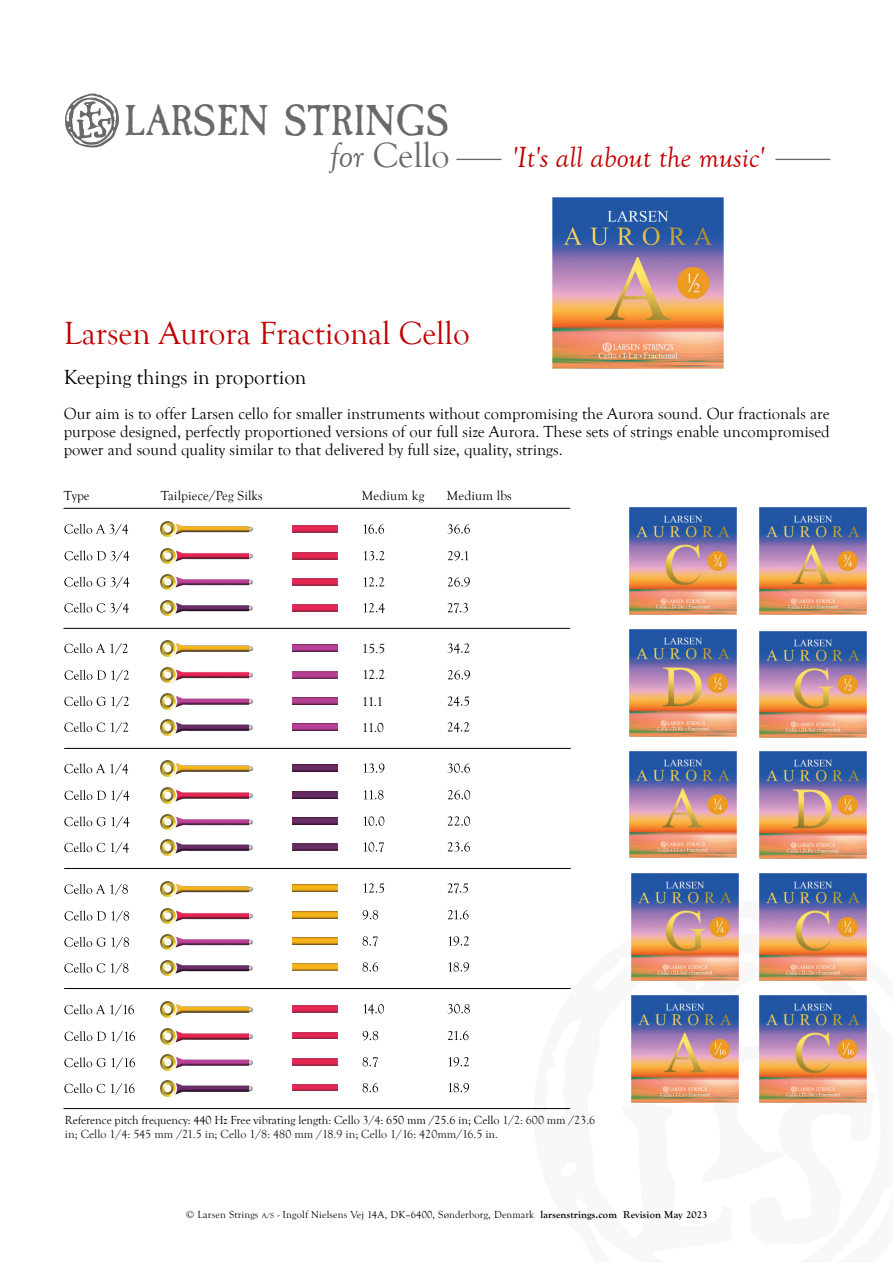
<style>
.page{position:relative;width:894px;height:1263px;background:#fff}
.page>*{position:absolute;margin:0;border:0;box-sizing:border-box;transform-origin:0 0}
.t1{font:45px "Caslon Antique";color:#696969}
.t2{font:36px "Goudy Old Style T";color:#696969}
.t3{font:33px "Goudy Old Style T";color:#c00000}
.t4{font:italic 30px "Goudy Old Style T";color:#c00000}
.t5{font:21px "Goudy Old Style T";color:#000}
.t6{font:16.5px/17.7px "Goudy Old Style T";color:#000;text-align:justify}
.t7{font:13.5px/26.2px "Goudy Old Style T";letter-spacing:.01em;color:#000}
.t8{font:12px/14.4px "Goudy Old Style T";color:#181717}
.t9{font:10.5px "Goudy Old Style T";letter-spacing:.015em;color:#000}
.s1{font-style:italic}
.s2{color:#000}
.s3{font-size:7.5px}
.s4{font-weight:700}
</style>
<div class="page">
<img style="left:292px;top:964px;width:45px;height:6px">
<img style="left:292px;top:844px;width:45px;height:6px">
<img style="left:292px;top:672px;width:45px;height:6px">
<img style="left:292px;top:911px;width:45px;height:1px">
<svg style="left:363px;top:883px;width:21px;height:10px"></svg>
<svg style="left:362px;top:910px;width:16px;height:10px"></svg>
<svg style="left:362px;top:936px;width:15px;height:10px"></svg>
<svg style="left:362px;top:962px;width:16px;height:10px"></svg>
<svg style="left:447px;top:883px;width:21px;height:10px"></svg>
<svg style="left:447px;top:910px;width:21px;height:9px"></svg>
<svg style="left:448px;top:936px;width:21px;height:10px"></svg>
<svg style="left:448px;top:962px;width:21px;height:10px"></svg>
<svg style="left:363px;top:763px;width:21px;height:10px"></svg>
<svg style="left:363px;top:790px;width:20px;height:9px"></svg>
<svg style="left:363px;top:816px;width:21px;height:10px"></svg>
<svg style="left:363px;top:842px;width:20px;height:10px"></svg>
<svg style="left:447px;top:763px;width:22px;height:10px"></svg>
<svg style="left:447px;top:790px;width:23px;height:9px"></svg>
<svg style="left:447px;top:816px;width:23px;height:10px"></svg>
<svg style="left:447px;top:842px;width:22px;height:10px"></svg>
<img style="left:292px;top:605px;width:45px;height:6px">
<img style="left:292px;top:579px;width:45px;height:6px">
<img style="left:292px;top:526px;width:45px;height:6px">
<img style="left:292px;top:552px;width:45px;height:7px">
<svg style="left:363px;top:524px;width:21px;height:10px"></svg>
<svg style="left:363px;top:551px;width:21px;height:9px"></svg>
<svg style="left:363px;top:577px;width:21px;height:10px"></svg>
<svg style="left:363px;top:603px;width:21px;height:10px"></svg>
<svg style="left:447px;top:524px;width:22px;height:10px"></svg>
<svg style="left:447px;top:551px;width:21px;height:9px"></svg>
<svg style="left:447px;top:577px;width:22px;height:10px"></svg>
<svg style="left:447px;top:603px;width:21px;height:10px"></svg>
<svg style="left:447px;top:643px;width:22px;height:11px"></svg>
<svg style="left:447px;top:670px;width:23px;height:10px"></svg>
<svg style="left:447px;top:696px;width:22px;height:10px"></svg>
<svg style="left:447px;top:722px;width:22px;height:10px"></svg>
<svg style="left:64px;top:763px;width:64px;height:12px"></svg>
<svg style="left:64px;top:790px;width:65px;height:11px"></svg>
<svg style="left:64px;top:816px;width:65px;height:12px"></svg>
<svg style="left:64px;top:842px;width:41px;height:10px"></svg>
<svg style="left:111px;top:842px;width:18px;height:12px"></svg>
<svg style="left:64px;top:643px;width:64px;height:11px"></svg>
<svg style="left:64px;top:670px;width:65px;height:11px"></svg>
<svg style="left:64px;top:696px;width:65px;height:11px"></svg>
<svg style="left:64px;top:722px;width:41px;height:10px"></svg>
<svg style="left:111px;top:722px;width:17px;height:11px"></svg>
<img style="left:504px;top:874px;width:363px;height:236px">
<img style="left:292px;top:1084px;width:45px;height:7px">
<img style="left:292px;top:1058px;width:45px;height:7px">
<img style="left:292px;top:1006px;width:45px;height:6px">
<img style="left:292px;top:1032px;width:45px;height:7px">
<svg style="left:363px;top:1004px;width:21px;height:10px"></svg>
<svg style="left:362px;top:1031px;width:16px;height:9px"></svg>
<svg style="left:362px;top:1057px;width:15px;height:10px"></svg>
<svg style="left:362px;top:1083px;width:16px;height:9px"></svg>
<svg style="left:447px;top:1004px;width:22px;height:9px"></svg>
<svg style="left:447px;top:1031px;width:21px;height:9px"></svg>
<svg style="left:448px;top:1057px;width:21px;height:10px"></svg>
<svg style="left:448px;top:1083px;width:21px;height:9px"></svg>
<hr style="left:456px;top:159px;width:45px;height:1px;background:#696969">
<hr style="left:775px;top:159px;width:54px;height:1px;background:#696969">
<svg style="left:65px;top:94px;width:54px;height:53px"></svg>
<hr style="left:64px;top:748px;width:506px;height:1px;background:#000">
<hr style="left:64px;top:868px;width:506px;height:1px;background:#000">
<hr style="left:64px;top:988px;width:506px;height:1px;background:#000">
<hr style="left:64px;top:1108px;width:505px;height:1px;background:#000">
<img style="left:629px;top:508px;width:107px;height:107px">
<img style="left:161px;top:667px;width:92px;height:16px">
<img style="left:161px;top:641px;width:92px;height:15px">
<img style="left:161px;top:694px;width:92px;height:15px">
<img style="left:161px;top:720px;width:92px;height:15px">
<img style="left:161px;top:548px;width:92px;height:15px">
<img style="left:161px;top:521px;width:92px;height:16px">
<img style="left:161px;top:574px;width:92px;height:16px">
<img style="left:161px;top:600px;width:92px;height:16px">
<img style="left:161px;top:1029px;width:92px;height:15px">
<img style="left:161px;top:1002px;width:92px;height:15px">
<img style="left:161px;top:1055px;width:92px;height:15px">
<img style="left:161px;top:1081px;width:92px;height:15px">
<img style="left:161px;top:908px;width:92px;height:16px">
<img style="left:161px;top:881px;width:92px;height:16px">
<img style="left:161px;top:934px;width:92px;height:16px">
<img style="left:161px;top:960px;width:92px;height:16px">
<img style="left:161px;top:788px;width:92px;height:15px">
<img style="left:161px;top:761px;width:92px;height:15px">
<img style="left:161px;top:814px;width:92px;height:15px">
<img style="left:161px;top:840px;width:92px;height:15px">
<img style="left:292px;top:885px;width:45px;height:6px">
<img style="left:292px;top:912px;width:45px;height:6px">
<img style="left:292px;top:938px;width:45px;height:6px">
<img style="left:292px;top:645px;width:45px;height:6px">
<img style="left:292px;top:765px;width:45px;height:6px">
<hr style="left:64px;top:628px;width:505px;height:1px;background:#000">
<hr style="left:64px;top:508px;width:505px;height:1px;background:#000">
<svg style="left:64px;top:524px;width:64px;height:11px"></svg>
<svg style="left:64px;top:550px;width:65px;height:12px"></svg>
<svg style="left:64px;top:577px;width:65px;height:11px"></svg>
<svg style="left:64px;top:603px;width:65px;height:11px"></svg>
<svg style="left:64px;top:884px;width:64px;height:11px"></svg>
<svg style="left:64px;top:910px;width:65px;height:12px"></svg>
<svg style="left:64px;top:937px;width:65px;height:11px"></svg>
<svg style="left:64px;top:963px;width:41px;height:10px"></svg>
<svg style="left:111px;top:963px;width:17px;height:11px"></svg>
<svg style="left:64px;top:1004px;width:70px;height:12px"></svg>
<svg style="left:64px;top:1031px;width:71px;height:11px"></svg>
<svg style="left:64px;top:1057px;width:71px;height:12px"></svg>
<svg style="left:64px;top:1083px;width:41px;height:10px"></svg>
<svg style="left:111px;top:1083px;width:23px;height:11px"></svg>
<img style="left:292px;top:724px;width:45px;height:6px">
<img style="left:292px;top:698px;width:45px;height:6px">
<img style="left:292px;top:792px;width:45px;height:6px">
<img style="left:292px;top:818px;width:45px;height:6px">
<img style="left:552px;top:198px;width:171px;height:171px">
<img style="left:759px;top:508px;width:107px;height:107px">
<img style="left:759px;top:631px;width:107px;height:107px">
<img style="left:629px;top:630px;width:107px;height:107px">
<img style="left:629px;top:751px;width:107px;height:107px">
<img style="left:759px;top:752px;width:107px;height:106px">
<img style="left:759px;top:874px;width:107px;height:106px">
<img style="left:631px;top:874px;width:107px;height:106px">
<img style="left:759px;top:996px;width:107px;height:106px">
<img style="left:631px;top:996px;width:107px;height:106px">
<h1 class="t1" style="left:124px;top:99px;width:326px">LARSEN STRINGS</h1>
<h2 class="t2" style="left:330px;top:135px;width:121px"><span class="s1">for</span> Cello</h2>
<h3 class="t4" style="left:512px;top:140px;width:253px">'It's all about the music'</h3>
<h3 class="t3" style="left:64px;top:314px;width:407px">Larsen Aurora Fractional Cello</h3>
<p class="t5" style="left:64px;top:365px;width:244px">Keeping things in proportion</p>
<p class="t6" style="left:64px;top:405px;width:767px">Our aim is to offer Larsen cello for smaller instruments without compromising the Aurora sound. Our fractionals are purpose designed, perfectly proportioned versions of our full size Aurora. These sets of strings enable uncompromised power and sound quality similar to that delivered by full size, quality, strings.</p>
<p class="t7" style="left:64px;top:483px;width:27px">Type</p>
<p class="t7" style="left:161px;top:483px;width:103px">Tailpiece/Peg Silks</p>
<p class="t7" style="left:362px;top:483px;width:64px">Medium kg</p>
<p class="t7" style="left:446px;top:483px;width:66px">Medium lbs</p>
<p class="t7" style="left:362px;top:635px;width:25px">15.5<br>12.2<br>11.1<br>11.0</p>
<p class="t8" style="left:65px;top:1112px;width:531px"><span class="s2">Reference pitch frequency: 440 Hz Free vibrating length: Cello</span> 3/4<span class="s2">: 650 mm /25.6 in; Cello</span> 1/2: 600 mm /23.6 in; Cello 1/4: 545 mm /21.5 in; Cello 1/8: 480 mm /18.9 in; Cello 1/16: 420mm/16.5 in.</p>
<p class="t9" style="left:186px;top:1208px;width:522px">© Larsen Strings <span class="s3">A/S</span> - Ingolf Nielsens Vej 14A, DK–6400, Sønderborg, Denmark <span class="s4">larsenstrings.com Revision May 2023</span></p>
</div>
